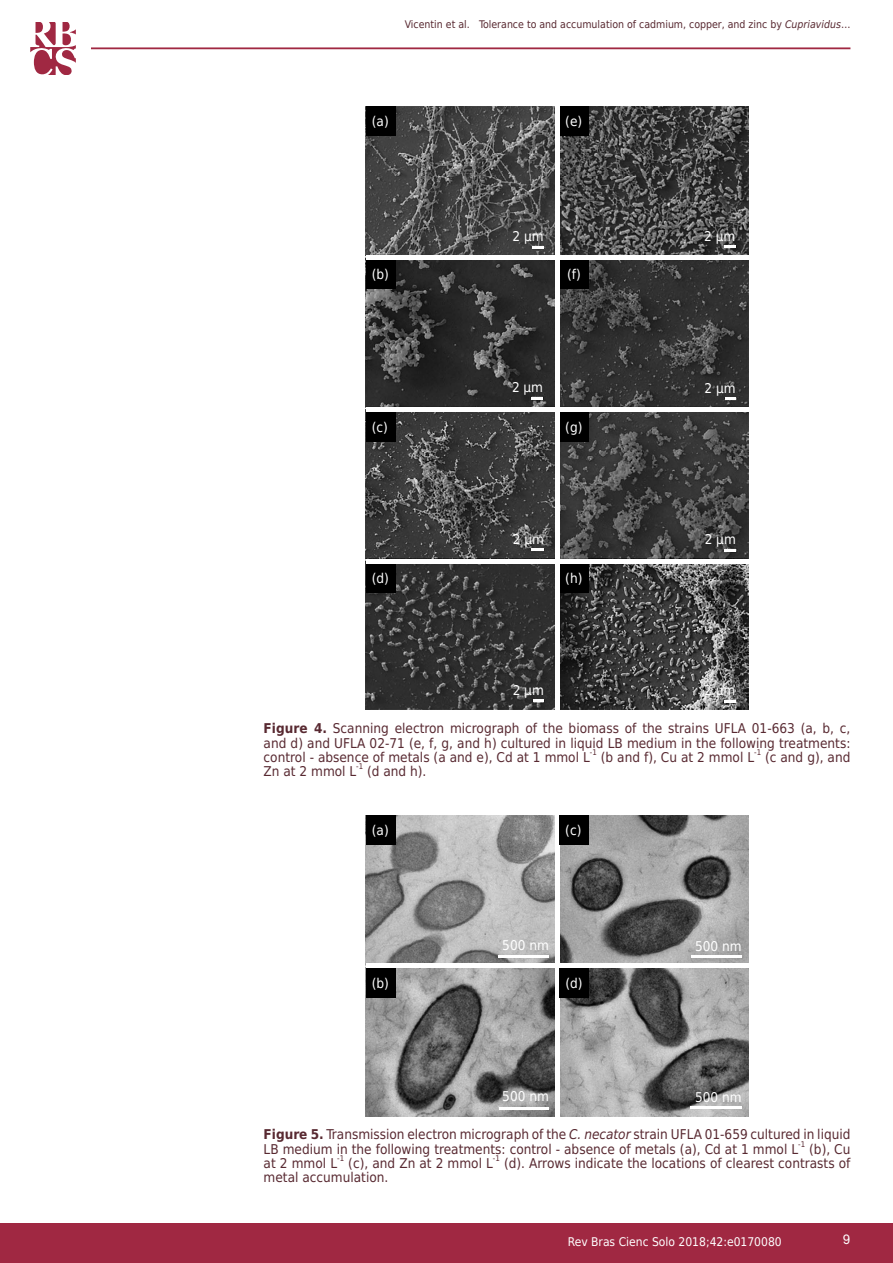
<style>
.page{position:relative;width:893px;height:1263px;background:#fff}
.page>*{position:absolute;margin:0;border:0;box-sizing:border-box;transform-origin:0 0}
.t1{font:13.5px/14.2px "DejaVu Sans Condensed";color:#582931;text-align:justify}
.t2{font:13.5px "DejaVu Sans Condensed";color:#fff}
.t3{font:13.5px "Akkurat Pro";color:#fff}
.t4{font:12px "DejaVu Sans Condensed";color:#fff}
.t5{font:10.5px "DejaVu Sans Condensed";color:#582931}
.t6{font:7.8px "DejaVu Sans Condensed";color:#582931}
.s1{font-style:italic}
.s2{font-weight:700}
</style>
<div class="page">
<div style="left:0;top:1223px;width:893px;height:40px;background:#a02842"></div>
<hr style="left:91px;top:47px;width:759px;height:2px;background:#a02842">
<svg style="left:30px;top:22px;width:46px;height:52px"></svg>
<img style="left:366px;top:106px;width:382px;height:604px">
<div style="left:366px;top:106px;width:29px;height:30px;background:#000"></div>
<div style="left:366px;top:259px;width:29px;height:30px;background:#000"></div>
<div style="left:366px;top:412px;width:29px;height:30px;background:#000"></div>
<div style="left:366px;top:563px;width:29px;height:30px;background:#000"></div>
<div style="left:559px;top:106px;width:30px;height:30px;background:#000"></div>
<div style="left:559px;top:259px;width:30px;height:30px;background:#000"></div>
<div style="left:559px;top:412px;width:30px;height:30px;background:#000"></div>
<div style="left:559px;top:563px;width:30px;height:30px;background:#000"></div>
<svg style="left:532px;top:246px;width:12px;height:2px"></svg>
<svg style="left:532px;top:397px;width:11px;height:2px"></svg>
<svg style="left:532px;top:548px;width:12px;height:3px"></svg>
<svg style="left:533px;top:700px;width:11px;height:2px"></svg>
<svg style="left:724px;top:246px;width:11px;height:2px"></svg>
<svg style="left:725px;top:398px;width:11px;height:2px"></svg>
<svg style="left:724px;top:549px;width:12px;height:2px"></svg>
<svg style="left:724px;top:700px;width:11px;height:2px"></svg>
<hr style="left:366px;top:255px;width:382px;height:4px;background:#fff">
<hr style="left:366px;top:408px;width:382px;height:4px;background:#fff">
<hr style="left:366px;top:559px;width:382px;height:4px;background:#fff">
<hr style="left:555px;top:106px;width:4px;height:605px;background:#fff">
<img style="left:366px;top:815px;width:382px;height:302px">
<hr style="left:555px;top:815px;width:4px;height:302px;background:#fff">
<hr style="left:366px;top:964px;width:382px;height:4px;background:#fff">
<div style="left:366px;top:815px;width:29px;height:30px;background:#000"></div>
<div style="left:366px;top:968px;width:29px;height:30px;background:#000"></div>
<div style="left:559px;top:815px;width:30px;height:30px;background:#000"></div>
<div style="left:559px;top:968px;width:30px;height:30px;background:#000"></div>
<hr style="left:498px;top:955px;width:51px;height:2px;background:#fff">
<hr style="left:499px;top:1107px;width:50px;height:3px;background:#fff">
<hr style="left:691px;top:955px;width:51px;height:3px;background:#fff">
<hr style="left:690px;top:1106px;width:52px;height:3px;background:#fff">
<p class="t5" style="left:405px;top:16px;width:447px">Vicentin et al. Tolerance to and accumulation of cadmium, copper, and zinc by <span class="s1">Cupriavidus</span>…</p>
<p class="t2" style="left:372px;top:111px;width:18px">(a)</p>
<p class="t2" style="left:565px;top:111px;width:18px">(e)</p>
<p class="t2" style="left:512px;top:226px;width:33px">2 µm</p>
<p class="t2" style="left:704px;top:225px;width:33px">2 µm</p>
<p class="t2" style="left:372px;top:263px;width:19px">(b)</p>
<p class="t2" style="left:567px;top:263px;width:15px">(f)</p>
<p class="t2" style="left:512px;top:376px;width:33px">2 µm</p>
<p class="t2" style="left:704px;top:377px;width:33px">2 µm</p>
<p class="t2" style="left:372px;top:416px;width:18px">(c)</p>
<p class="t2" style="left:565px;top:416px;width:19px">(g)</p>
<p class="t2" style="left:513px;top:528px;width:33px">2 µm</p>
<p class="t2" style="left:705px;top:529px;width:33px">2 µm</p>
<p class="t2" style="left:372px;top:568px;width:19px">(d)</p>
<p class="t2" style="left:565px;top:568px;width:19px">(h)</p>
<p class="t2" style="left:513px;top:679px;width:33px">2 µm</p>
<p class="t2" style="left:704px;top:680px;width:33px">2 µm</p>
<p class="t1" style="left:264px;top:721px;width:588px"><span class="s2">Figure 4.</span> Scanning electron micrograph of the biomass of the strains UFLA 01-663 (a, b, c, and d) and UFLA 02-71 (e, f, g, and h) cultured in liquid LB medium in the following treatments: control - absence of metals (a and e), Cd at 1 mmol L</p>
<p class="t6" style="left:590px;top:746px;width:9px">-1</p>
<p class="t1" style="left:601px;top:750px;width:155px">(b and f), Cu at 2 mmol L</p>
<p class="t6" style="left:754px;top:746px;width:9px">-1</p>
<p class="t1" style="left:765px;top:750px;width:87px">(c and g), and</p>
<p class="t1" style="left:264px;top:764px;width:94px">Zn at 2 mmol L</p>
<p class="t6" style="left:356px;top:760px;width:9px">-1</p>
<p class="t1" style="left:367px;top:764px;width:61px">(d and h).</p>
<p class="t2" style="left:372px;top:819px;width:18px">(a)</p>
<p class="t2" style="left:372px;top:972px;width:19px">(b)</p>
<p class="t2" style="left:565px;top:819px;width:18px">(c)</p>
<p class="t2" style="left:502px;top:934px;width:48px">500 nm</p>
<p class="t2" style="left:565px;top:972px;width:19px">(d)</p>
<p class="t2" style="left:502px;top:1085px;width:48px">500 nm</p>
<p class="t2" style="left:695px;top:935px;width:48px">500 nm</p>
<p class="t2" style="left:695px;top:1086px;width:48px">500 nm</p>
<p class="t1" style="left:264px;top:1127px;width:588px"><span class="s2">Figure 5.</span> Transmission electron micrograph of the <span class="s1">C. necator</span> strain UFLA 01-659 cultured in liquid<br>LB medium in the following treatments: control - absence of metals (a), Cd at 1 mmol L</p>
<p class="t6" style="left:798px;top:1138px;width:9px">-1</p>
<p class="t1" style="left:809px;top:1141px;width:43px">(b), Cu</p>
<p class="t1" style="left:264px;top:1156px;width:75px">at 2 mmol L</p>
<p class="t6" style="left:337px;top:1152px;width:9px">-1</p>
<p class="t1" style="left:348px;top:1156px;width:146px">(c), and Zn at 2 mmol L</p>
<p class="t6" style="left:493px;top:1152px;width:9px">-1</p>
<p class="t1" style="left:504px;top:1156px;width:348px">(d). Arrows indicate the locations of clearest contrasts of</p>
<p class="t1" style="left:264px;top:1170px;width:126px">metal accumulation.</p>
<p class="t4" style="left:568px;top:1231px;width:215px">Rev Bras Cienc Solo 2018;42:e0170080</p>
<p class="t3" style="left:843px;top:1231px;width:9px">9</p>
</div>
